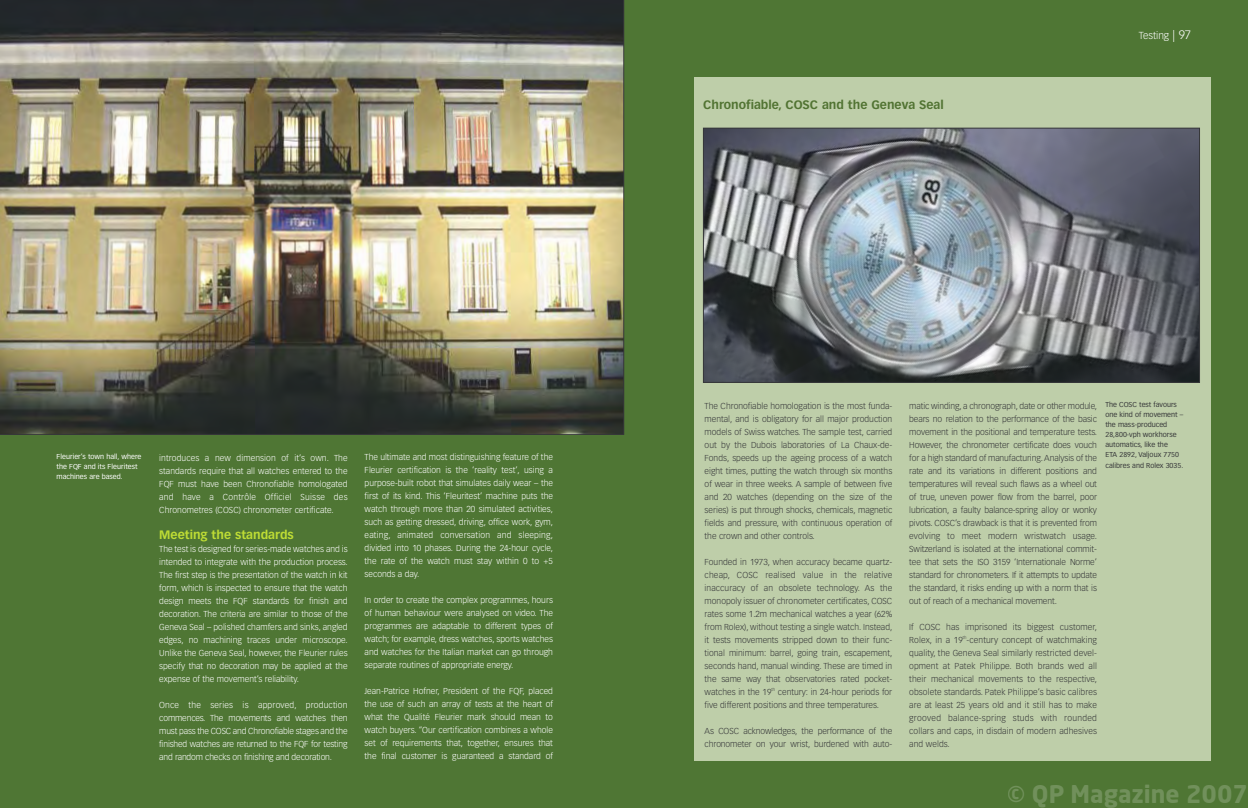
<style>
.page{position:relative;width:1248px;height:808px;background:#fff}
.page>*{position:absolute;margin:0;border:0;box-sizing:border-box;transform-origin:0 0}
.t1{font:700 24px "Neo Sans";color:rgb(255 255 255/.2)}
.t2{font:700 12px "Vectora LH";color:#517332}
.t3{font:700 12px "Vectora LH";color:#bfdd34}
.t4{font:300 10px "Vectora LH";color:#fff}
.t5{font:300 8.5px/13px "Vectora LH";color:#363739;text-align:justify}
.t6{font:300 8.5px/13px "Vectora LH";color:#fff;text-align:justify}
.t7{font:7px/10px "Vectora LH";color:#363739}
.t8{font:7px/10px "Vectora LH";color:#fff}
.s1{font-size:12px}
</style>
<div class="page">
<div style="left:0;top:0;width:1247px;height:808px;background:#4f7634"></div>
<div style="left:694px;top:77px;width:516px;height:683px;background:#becea9"></div>
<img style="left:705px;top:130px;width:492px;height:250px">
<div style="left:703px;top:128px;width:496px;height:254px;border:1px solid #363739"></div>
<img style="left:0;top:0;width:624px;height:434px">
<p class="t8" style="left:57px;top:452px;width:86px">Fleurier’s town hall, where the FQF and its Fleuritest machines are based.</p>
<p class="t6" style="left:159px;top:451px;width:190px">introduces a new dimension of it’s own. The standards require that all watches entered to the FQF must have been Chronofiable homologated and have a Contrôle Officiel Suisse des Chronometres (COSC) chronometer certificate.</p>
<h2 class="t3" style="left:159px;top:529px;width:136px">Meeting the standards</h2>
<p class="t6" style="left:159px;top:542px;width:190px">The test is designed for series-made watches and is intended to integrate with the production process.<br>The first step is the presentation of the watch in kit form, which is inspected to ensure that the watch design meets the FQF standards for finish and decoration. The criteria are similar to those of the Geneva Seal – polished chamfers and sinks, angled edges, no machining traces under microscope.<br>Unlike the Geneva Seal, however, the Fleurier rules specify that no decoration may be applied at the expense of the movement’s reliability.</p>
<p class="t6" style="left:159px;top:698px;width:190px">Once the series is approved, production commences. The movements and watches then must pass the COSC and Chronofiable stages and the finished watches are returned to the FQF for testing and random checks on finishing and decoration.</p>
<p class="t6" style="left:364px;top:451px;width:190px">The ultimate and most distinguishing feature of the Fleurier certification is the ‘reality test’, using a purpose-built robot that simulates daily wear – the first of its kind. This ‘Fleuritest’ machine puts the watch through more than 20 simulated activities, such as getting dressed, driving, office work, gym, eating, animated conversation and sleeping, divided into 10 phases. During the 24-hour cycle, the rate of the watch must stay within 0 to +5 seconds a day.</p>
<p class="t6" style="left:364px;top:594px;width:190px">In order to create the complex programmes, hours of human behaviour were analysed on video. The programmes are adaptable to different types of watch; for example, dress watches, sports watches and watches for the Italian market can go through separate routines of appropriate energy.</p>
<p class="t6" style="left:364px;top:685px;width:190px">Jean-Patrice Hofner, President of the FQF, placed the use of such an array of tests at the heart of what the Qualité Fleurier mark should mean to watch buyers. “Our certification combines a whole set of requirements that, together, ensures that the final customer is guaranteed a standard of</p>
<h2 class="t2" style="left:703px;top:100px;width:242px">Chronofiable, COSC and the Geneva Seal</h2>
<p class="t4" style="left:1138px;top:32px;width:54px">Testing <span class="s1">| 97</span></p>
<p class="t5" style="left:704px;top:399px;width:189px">The Chronofiable homologation is the most funda&shy;mental, and is obligatory for all major production models of Swiss watches. The sample test, carried out by the Dubois laboratories of La Chaux-de-Fonds, speeds up the ageing process of a watch eight times, putting the watch through six months of wear in three weeks. A sample of between five and 20 watches (depending on the size of the series) is put through shocks, chemicals, magnetic fields and pressure, with continuous operation of the crown and other controls.</p>
<p class="t5" style="left:704px;top:555px;width:189px">Founded in 1973, when accuracy became quartz&shy;cheap, COSC realised value in the relative inaccuracy of an obsolete technology. As the monopoly issuer of chronometer certificates, COSC rates some 1.2m mechanical watches a year (62% from Rolex), without testing a single watch. Instead, it tests movements stripped down to their func&shy;tional minimum: barrel, going train, escapement, seconds hand, manual winding. These are timed in the same way that observatories rated pocket&shy;watches in the 19<sup>th</sup> century: in 24-hour periods for five different positions and three temperatures.</p>
<p class="t5" style="left:704px;top:724px;width:189px">As COSC acknowledges, the performance of the chronometer on your wrist, burdened with auto-</p>
<p class="t5" style="left:909px;top:399px;width:189px">matic winding, a chronograph, date or other module, bears no relation to the performance of the basic movement in the positional and temperature tests.<br>However, the chronometer certificate does vouch for a high standard of manufacturing. Analysis of the rate and its variations in different positions and temperatures will reveal such flaws as a wheel out of true, uneven power flow from the barrel, poor lubrication, a faulty balance-spring alloy or wonky pivots. COSC’s drawback is that it is prevented from evolving to meet modern wristwatch usage.<br>Switzerland is isolated at the international commit&shy;tee that sets the ISO 3159 ‘Internationale Norme’ standard for chronometers. If it attempts to update the standard, it risks ending up with a norm that is out of reach of a mechanical movement.</p>
<p class="t5" style="left:909px;top:620px;width:189px">If COSC has imprisoned its biggest customer, Rolex, in a 19<sup>th</sup>-century concept of watchmaking quality, the Geneva Seal similarly restricted devel&shy;opment at Patek Philippe. Both brands wed all their mechanical movements to the respective, obsolete standards. Patek Philippe’s basic calibres are at least 25 years old and it still has to make grooved balance-spring studs with rounded collars and caps, in disdain of modern adhesives and welds.</p>
<p class="t7" style="left:1105px;top:400px;width:79px">The COSC test favours one kind of movement – the mass-produced<br>28,800-vph workhorse automatics, like the<br>ETA 2892, Valjoux 7750 calibres and Rolex 3035.</p>
<h1 class="t1" style="left:1007px;top:778px;width:242px">© QP Magazine 2007</h1>
</div>
